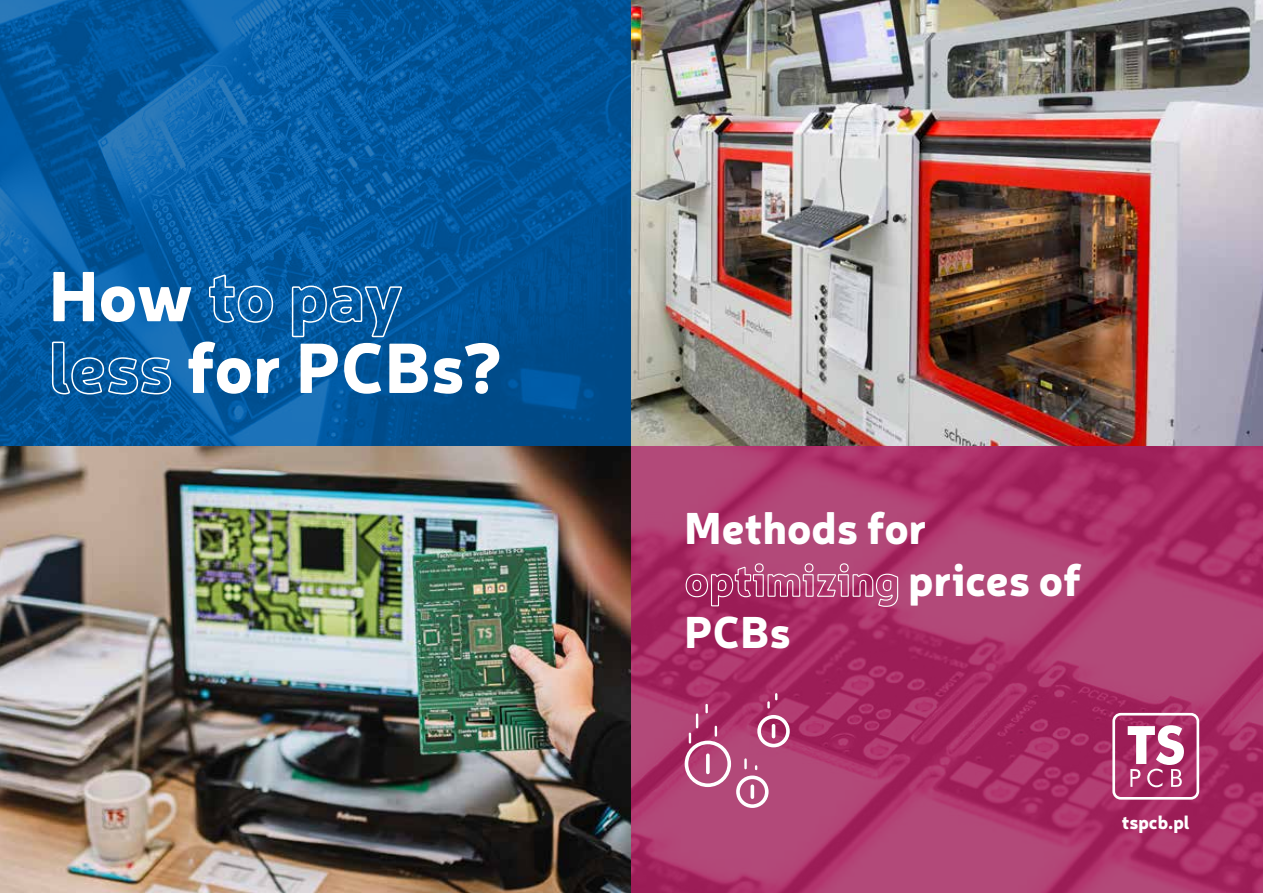
<style>
.page{position:relative;width:1263px;height:893px;background:#fff}
.page>*{position:absolute;margin:0;border:0;box-sizing:border-box;transform-origin:0 0}
.t1{font:900 69.6px/71.7px "Neris";color:#fff}
.t2{font:900 43.8px/51.8px "Neris";color:#fff}
.t3{font:900 18.45px "Neris";color:#fff}
</style>
<div class="page">
<img style="left:0;top:0;width:1263px;height:893px">
<svg style="left:631px;top:446px;width:632px;height:447px;background:#ab356a"></svg>
<div style="left:1112px;top:713px;width:87px;height:87px;border:3px solid #fff;border-radius:7px"></div>
<svg style="left:1128px;top:725px;width:56px;height:62px"></svg>
<div style="left:685px;top:741px;width:46px;height:46px;border:4px solid #fff;border-radius:50%"></div>
<svg style="left:706px;top:755px;width:4px;height:17px"></svg>
<div style="left:736px;top:775px;width:32px;height:33px;border:4px solid #fff;border-radius:50%"></div>
<svg style="left:750px;top:786px;width:4px;height:11px"></svg>
<div style="left:757px;top:715px;width:33px;height:32px;border:4px solid #fff;border-radius:50%"></div>
<svg style="left:772px;top:726px;width:3px;height:11px"></svg>
<svg style="left:696px;top:715px;width:2px;height:12px"></svg>
<svg style="left:705px;top:705px;width:3px;height:7px"></svg>
<svg style="left:715px;top:727px;width:2px;height:8px"></svg>
<svg style="left:767px;top:694px;width:10px;height:13px"></svg>
<svg style="left:744px;top:759px;width:3px;height:9px"></svg>
<svg style="left:689px;top:734px;width:2px;height:8px"></svg>
<h1 class="t1" style="left:49px;top:256px;width:455px">How to pay less for PCBs?</h1>
<p class="t2" style="left:685px;top:500px;width:398px">Methods for optimizing prices of<br>PCBs</p>
<p class="t3" style="left:1122px;top:809px;width:69px">tspcb.pl</p>
</div>
